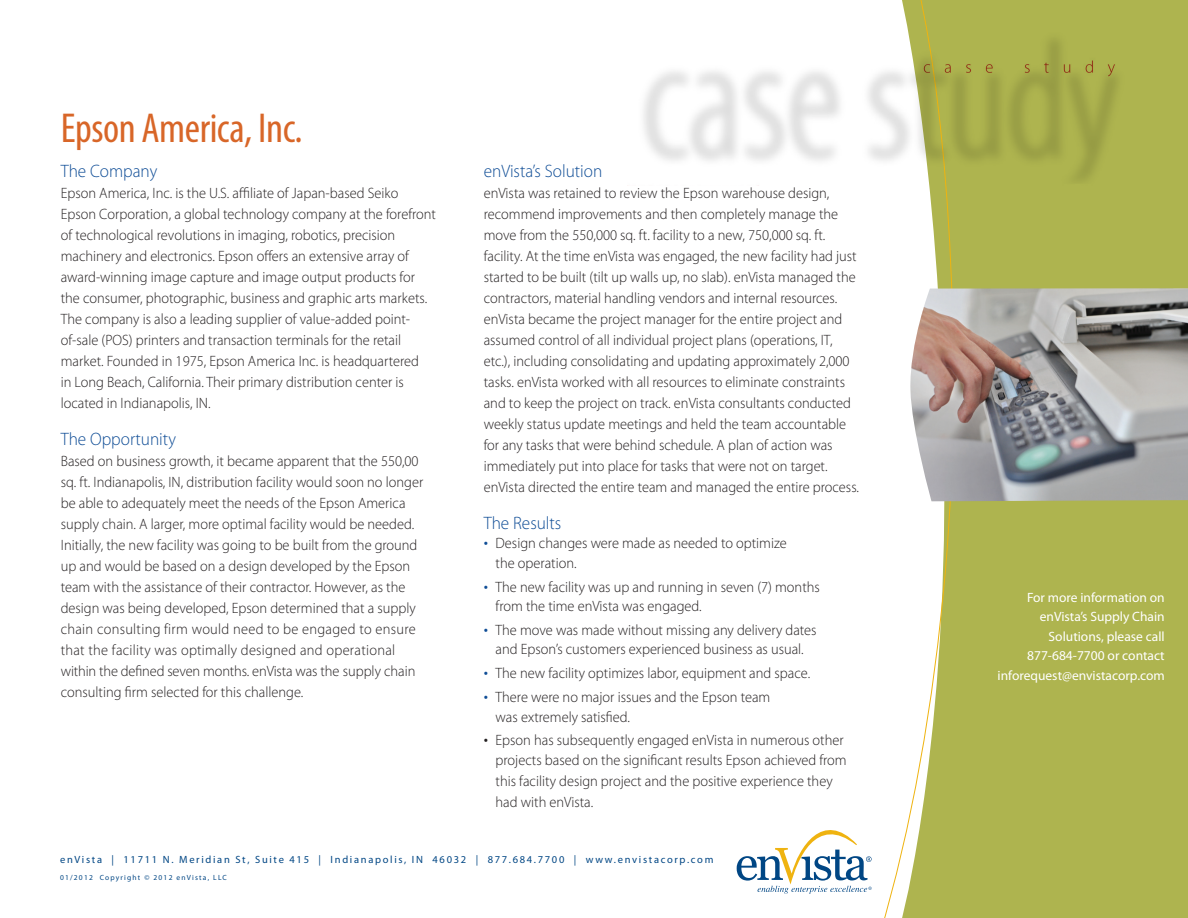
<style>
.page{position:relative;width:1188px;height:918px;background:#fff}
.page>*{position:absolute;margin:0;border:0;box-sizing:border-box;transform-origin:0 0}
.t1{font:condensed 42px "Myriad Pro";letter-spacing:-.01em;color:#d86628}
.Heading_2{font:300 18px "Myriad Pro";color:#0f4d96;scale:.96 1}
.Heading_2-2{font:300 15px/21px "Myriad Pro";color:#231f20;scale:.96 1}
.t2{font:13.5px/19.5px "Myriad Pro";color:#fff;text-align:right}
.t3{font:10.5px "Myriad Pro";letter-spacing:.16em;color:#004684}
.t4{font:7.5px "Myriad Pro";letter-spacing:.16em;color:#004684}
.s1{font-size:18px;color:#0f4d96}
.s2{font-size:18px}
</style>
<div class="page">
<div style="left:967px;top:0;width:221px;height:918px;background:#aeb44f"></div>
<svg style="left:737px;top:830px;width:135px;height:64px"></svg>
<svg style="left:884px;top:0;width:83px;height:918px"></svg>
<img style="left:909px;top:288px;width:279px;height:213px">
<img style="left:643px;top:32px;width:491px;height:153px">
<p class="t1" style="left:61px;top:102px;width:244px">Epson America, Inc.</p>
<p class="Heading_2" style="left:61px;top:160px;width:102px">The Company</p>
<p class="Heading_2-2" style="left:61px;top:182px;width:392px">Epson America, Inc. is the U.S. affiliate of Japan-based Seiko Epson Corporation, a global technology company at the forefront of technological revolutions in imaging, robotics, precision machinery and electronics. Epson offers an extensive array of award-winning image capture and image output products for the consumer, photographic, business and graphic arts markets.<br>The company is also a leading supplier of value-added point&shy;of-sale (POS) printers and transaction terminals for the retail market. Founded in 1975, Epson America Inc. is headquartered<br>in Long Beach, California. Their primary distribution center is located in Indianapolis, IN.</p>
<p class="Heading_2" style="left:61px;top:428px;width:122px">The Opportunity</p>
<p class="Heading_2-2" style="left:61px;top:450px;width:379px">Based on business growth, it became apparent that the 550,00 sq. ft. Indianapolis, IN, distribution facility would soon no longer be able to adequately meet the needs of the Epson America supply chain. A larger, more optimal facility would be needed.<br>Initially, the new facility was going to be built from the ground up and would be based on a design developed by the Epson team with the assistance of their contractor. However, as the design was being developed, Epson determined that a supply chain consulting firm would need to be engaged to ensure that the facility was optimally designed and operational within the defined seven months. enVista was the supply chain consulting firm selected for this challenge.</p>
<p class="Heading_2" style="left:484px;top:160px;width:125px">enVista’s Solution</p>
<p class="Heading_2-2" style="left:484px;top:182px;width:392px">enVista was retained to review the Epson warehouse design, recommend improvements and then completely manage the move from the 550,000 sq. ft. facility to a new, 750,000 sq. ft. facility. At the time enVista was engaged, the new facility had just started to be built (tilt up walls up, no slab). enVista managed the contractors, material handling vendors and internal resources. enVista became the project manager for the entire project and assumed control of all individual project plans (operations, IT, etc.), including consolidating and updating approximately 2,000 tasks. enVista worked with all resources to eliminate constraints and to keep the project on track. enVista consultants conducted weekly status update meetings and held the team accountable for any tasks that were behind schedule. A plan of action was immediately put into place for tasks that were not on target. enVista directed the entire team and managed the entire process.</p>
<p class="Heading_2" style="left:484px;top:512px;width:82px">The Results</p>
<p class="Heading_2-2" style="left:496px;top:533px;width:305px;line-height:19.5px;text-indent:-12px"><span class="s1">•</span> Design changes were made as needed to optimize the operation.</p>
<p class="Heading_2-2" style="left:496px;top:577px;width:339px;line-height:19.5px;text-indent:-12px"><span class="s1">•</span> The new facility was up and running in seven (7) months from the time enVista was engaged.</p>
<p class="Heading_2-2" style="left:484px;top:620px;width:348px;line-height:19.5px;text-align:center"><span class="s1">•</span> The move was made without missing any delivery dates and Epson’s customers experienced business as usual.</p>
<p class="Heading_2-2" style="left:484px;top:663px;width:342px"><span class="s1">•</span> The new facility optimizes labor, equipment and space.</p>
<p class="Heading_2-2" style="left:496px;top:687px;width:288px;line-height:19.5px;text-indent:-12px"><span class="s1">•</span> There were no major issues and the Epson team was extremely satisfied.</p>
<p class="Heading_2-2" style="left:484px;top:730px;width:380px;line-height:19.5px;text-align:right"><span class="s2">•</span> Epson has subsequently engaged enVista in numerous other projects based on the significant results Epson achieved from</p>
<p class="Heading_2-2" style="left:496px;top:770px;width:353px">this facility design project and the positive experience they had with enVista.</p>
<p class="t3" style="left:60px;top:853px;width:655px">enVista | 11711 N. Meridian St, Suite 415 | Indianapolis, IN 46032 | 877.684.7700 | www.envistacorp.com</p>
<p class="t4" style="left:60px;top:873px;width:168px">01/2012 Copyright © 2012 enVista, LLC</p>
<p class="t2" style="left:998px;top:587px;width:169px">For more information on enVista’s Supply Chain<br>Solutions, please call<br>877-684-7700 or contact inforequest@envistacorp.com</p>
</div>
